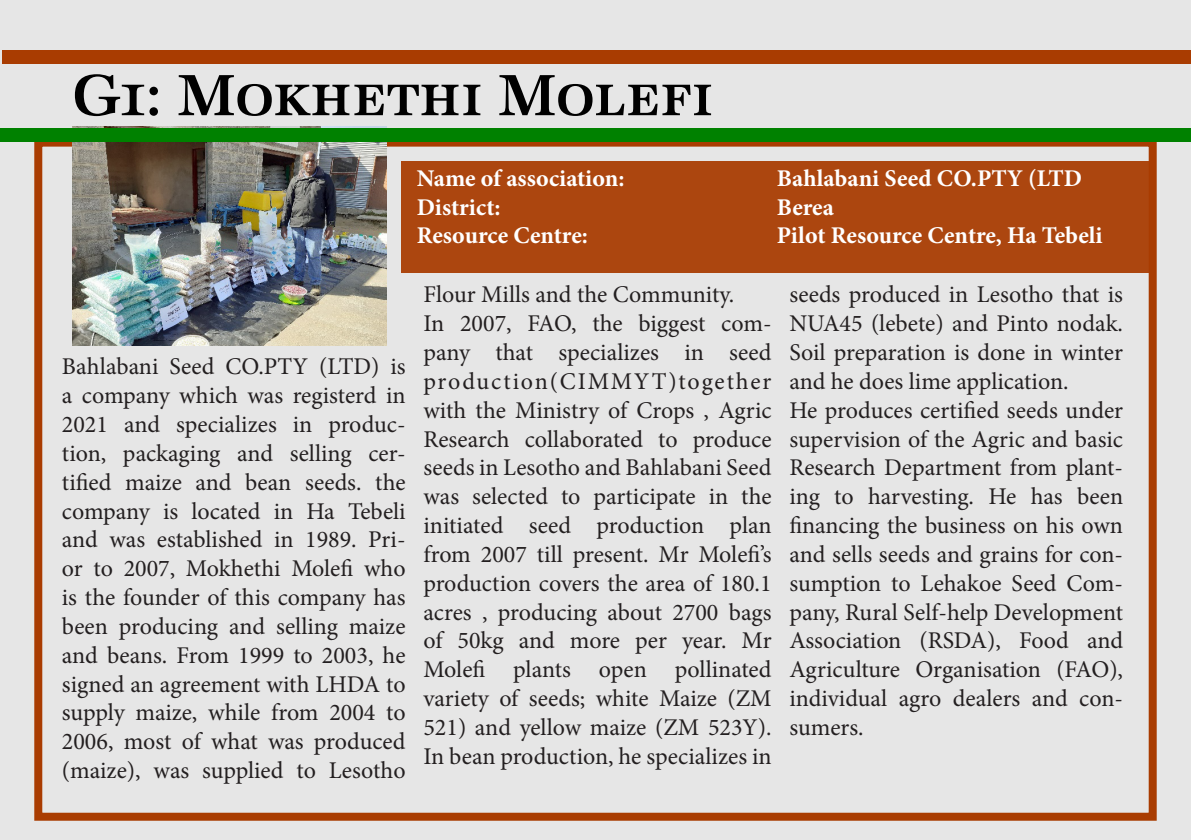
<style>
.page{position:relative;width:1191px;height:840px;background:#fff}
.page>*{position:absolute;margin:0;border:0;box-sizing:border-box;transform-origin:0 0}
.t1{font:700 60px "Antiqua Caps";color:#000}
.t2{font:24px/28.8px "Minion Pro";color:#231f20;text-align:justify}
.t3{font:700 24px "Minion Pro";color:#fff}
</style>
<div class="page">
<div style="left:0;top:0;width:1191px;height:839px;background:#e6e6e6"></div>
<div style="left:2px;top:50px;width:1189px;height:13px;background:#a93c01"></div>
<div style="left:34px;top:138px;width:1122px;height:682px;border:8px solid #a93c01"></div>
<div style="left:401px;top:161px;width:749px;height:112px;background:#ac460f"></div>
<img style="left:72px;top:126px;width:314px;height:219px">
<div style="left:0;top:128px;width:1191px;height:14px;background:#008100"></div>
<p class="t1" style="left:72px;top:61px;width:643px">G1: Mokhethi Molefi</p>
<p class="t2" style="left:62px;top:352px;width:345px">Bahlabani Seed CO.PTY (LTD) is a company which was registerd in 2021 and specializes in produc&shy;tion, packaging and selling cer&shy;tified maize and bean seeds. the company is located in Ha Tebeli and was established in 1989. Pri&shy;or to 2007, Mokhethi Molefi who is the founder of this company has been producing and selling maize and beans. From 1999 to 2003, he signed an agreement with LHDA to supply maize, while from 2004 to 2006, most of what was produced (maize), was supplied to Lesotho</p>
<p class="t3" style="left:417px;top:161px;width:209px">Name of association:</p>
<p class="t3" style="left:777px;top:161px;width:307px">Bahlabani Seed CO.PTY (LTD</p>
<p class="t3" style="left:417px;top:190px;width:85px">District:</p>
<p class="t3" style="left:777px;top:190px;width:59px">Berea</p>
<p class="t3" style="left:417px;top:219px;width:173px">Resource Centre:</p>
<p class="t3" style="left:777px;top:219px;width:327px">Pilot Resource Centre, Ha Tebeli</p>
<p class="t2" style="left:423px;top:280px;width:312px">Flour Mills and the Community.</p>
<p class="t2" style="left:423px;top:309px;width:350px">In 2007, FAO, the biggest com&shy;pany that specializes in seed production(CIMMYT)together with the Ministry of Crops , Agric Research collaborated to produce seeds in Lesotho and Bahlabani Seed was selected to participate in the initiated seed production plan from 2007 till present. Mr Molefi’s production covers the area of 180.1 acres , producing about 2700 bags of 50kg and more per year. Mr Molefi plants open pollinated variety of seeds; white Maize (ZM 521) and yellow maize (ZM 523Y).<br>In bean production, he specializes in</p>
<p class="t2" style="left:789px;top:280px;width:335px">seeds produced in Lesotho that is NUA45 (lebete) and Pinto nodak.<br>Soil preparation is done in winter and he does lime application.</p>
<p class="t2" style="left:789px;top:395px;width:335px">He produces certified seeds under supervision of the Agric and basic Research Department from plant&shy;ing to harvesting. He has been financing the business on his own and sells seeds and grains for con&shy;sumption to Lehakoe Seed Com&shy;pany, Rural Self-help Development Association (RSDA), Food and Agriculture Organisation (FAO), individual agro dealers and con&shy;sumers.</p>
</div>
